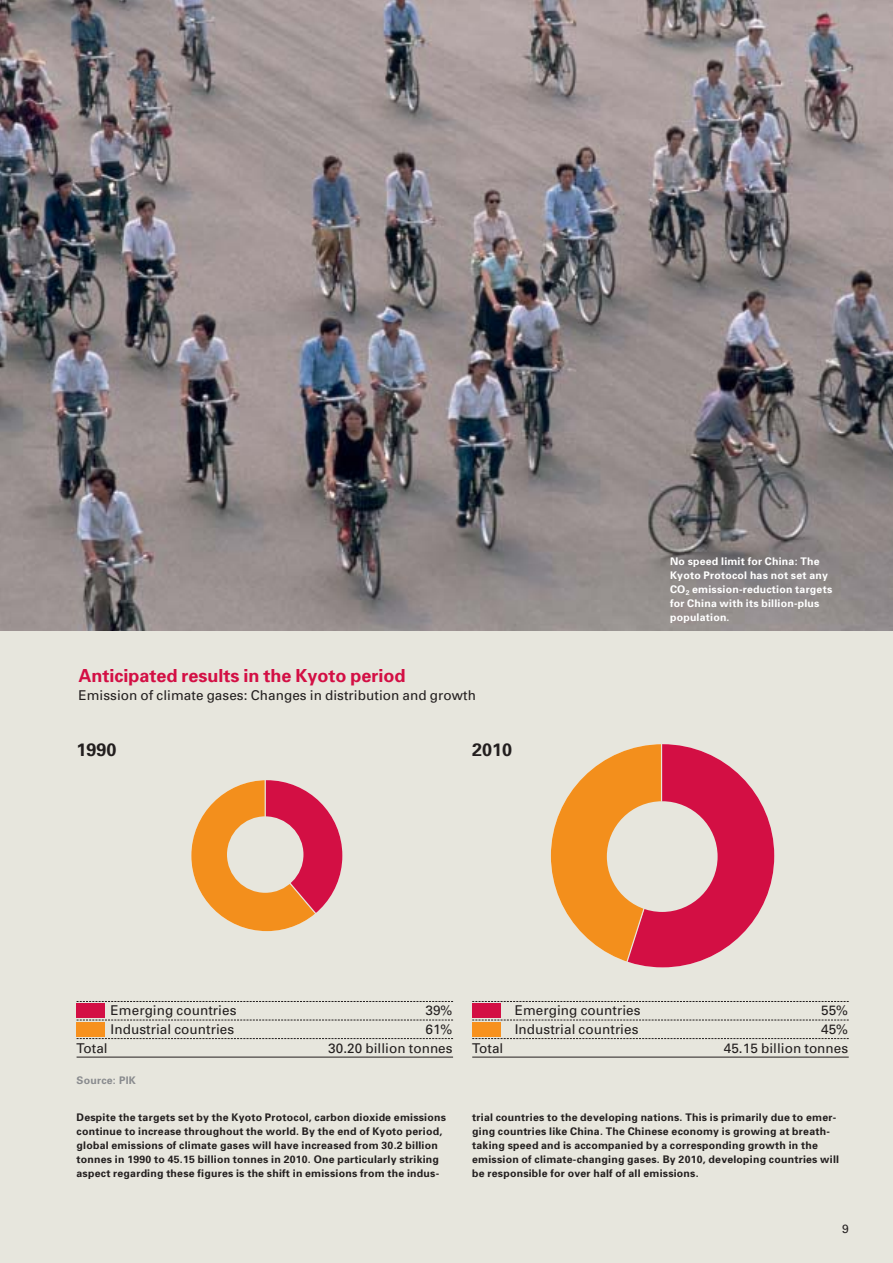
<style>
.page{position:relative;width:893px;height:1263px;background:#fff}
.page>*{position:absolute;margin:0;border:0;box-sizing:border-box;transform-origin:0 0}
.t1{font:700 18px "MR Univers";color:#d30f44}
.t2{font:700 18px "MR Univers";color:#231f1f}
.t3{font:13.5px "MR Univers";letter-spacing:.005em;color:#231f1f}
.t4{font:12px "MR Univers";color:#231f1f}
.t5{font:700 10.5px/14px "MR Univers";letter-spacing:.02em;color:#231f1f}
.t6{font:700 10.5px/14px "MR Univers";letter-spacing:.02em;color:#fff}
.t7{font:700 10.5px "MR Univers";letter-spacing:.02em;color:#898b8e}
</style>
<div class="page">
<img style="left:0;top:0;width:892px;height:631px">
<div style="left:0;top:631px;width:892px;height:632px;background:#e7e6dd"></div>
<svg style="left:551px;top:744px;width:223px;height:223px"></svg>
<svg style="left:191px;top:780px;width:151px;height:151px"></svg>
<svg style="left:77px;top:1001px;width:376px;height:1px"></svg>
<svg style="left:77px;top:1020px;width:376px;height:1px"></svg>
<svg style="left:77px;top:1038px;width:376px;height:1px"></svg>
<hr style="left:77px;top:1057px;width:376px;height:1px;background:#231f1f">
<svg style="left:472px;top:1001px;width:376px;height:1px"></svg>
<svg style="left:472px;top:1020px;width:376px;height:1px"></svg>
<svg style="left:472px;top:1038px;width:376px;height:1px"></svg>
<hr style="left:472px;top:1057px;width:376px;height:1px;background:#231f1f">
<div style="left:77px;top:1003px;width:28px;height:15px;background:#d30f44"></div>
<div style="left:77px;top:1022px;width:28px;height:15px;background:#f7911e"></div>
<div style="left:472px;top:1003px;width:28px;height:15px;background:#d30f44"></div>
<div style="left:472px;top:1022px;width:28px;height:15px;background:#f7911e"></div>
<h1 class="t1" style="left:78px;top:669px;width:329px">Anticipated results in the Kyoto period</h1>
<p class="t3" style="left:78px;top:691px;width:399px">Emission of climate gases: Changes in distribution and growth</p>
<h1 class="t2" style="left:77px;top:743px;width:42px">1990</h1>
<h1 class="t2" style="left:472px;top:743px;width:42px">2010</h1>
<p class="t6" style="left:670px;top:555px;width:164px">No speed limit for China: The<br>Kyoto Protocol has not set any<br>CO<sub>2</sub> emission-reduction targets for China with its billion-plus population.</p>
<p class="t3" style="left:111px;top:1006px;width:127px">Emerging countries</p>
<p class="t3" style="left:425px;top:1006px;width:29px">39%</p>
<p class="t3" style="left:111px;top:1024px;width:125px">Industrial countries</p>
<p class="t3" style="left:425px;top:1024px;width:29px">61%</p>
<p class="t3" style="left:77px;top:1043px;width:33px">Total</p>
<p class="t3" style="left:328px;top:1043px;width:126px">30.20 billion tonnes</p>
<p class="t3" style="left:514px;top:1006px;width:127px">Emerging countries</p>
<p class="t3" style="left:821px;top:1006px;width:29px">55%</p>
<p class="t3" style="left:514px;top:1024px;width:125px">Industrial countries</p>
<p class="t3" style="left:821px;top:1024px;width:29px">45%</p>
<p class="t3" style="left:472px;top:1043px;width:33px">Total</p>
<p class="t3" style="left:723px;top:1043px;width:126px">45.15 billion tonnes</p>
<p class="t7" style="left:77px;top:1076px;width:61px">Source: PIK</p>
<p class="t5" style="left:77px;top:1111px;width:371px">Despite the targets set by the Kyoto Protocol, carbon dioxide emissions continue to increase throughout the world. By the end of Kyoto period, global emissions of climate gases will have increased from 30.2 billion tonnes in 1990 to 45.15 billion tonnes in 2010. One particularly striking aspect regarding these figures is the shift in emissions from the indus-</p>
<p class="t5" style="left:472px;top:1111px;width:368px">trial countries to the developing nations. This is primarily due to emer&shy;ging countries like China. The Chinese economy is growing at breath&shy;taking speed and is accompanied by a corresponding growth in the emission of climate-changing gases. By 2010, developing countries will be responsible for over half of all emissions.</p>
<p class="t4" style="left:842px;top:1225px;width:8px">9</p>
</div>
